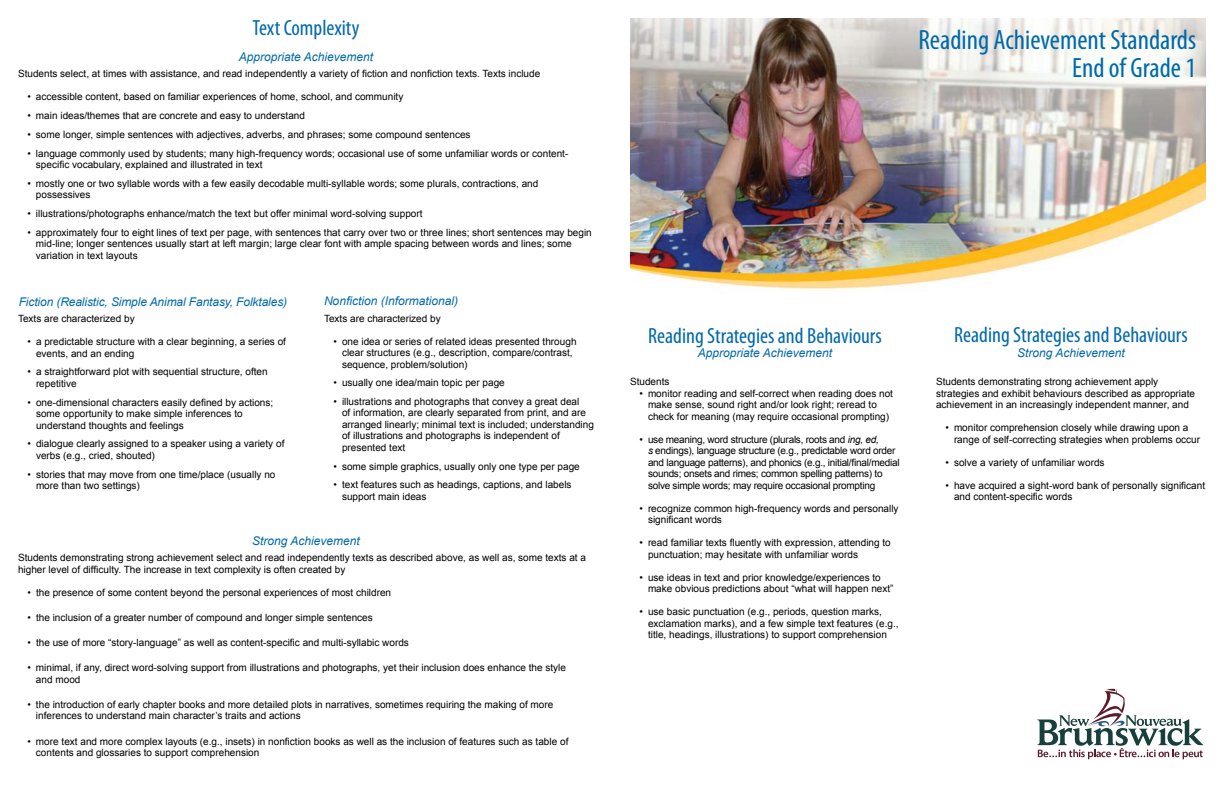
<style>
.page{position:relative;width:1224px;height:792px;background:#fff}
.page>*{position:absolute;margin:0;border:0;box-sizing:border-box;transform-origin:0 0}
.t1{font:condensed 28px/28px "Myriad Pro";color:#0069aa;text-align:right}
.t2{font:condensed 22px "Myriad Pro";color:#0069aa}
.t3{font:italic 12px "Arial";color:#0069aa}
.t4{font:10px/11.5px "Arial";color:#000}
.t5{font:10px/11.5px "Arial";letter-spacing:-.025em;color:#000}
.s1{font-style:italic}
</style>
<div class="page">
<img style="left:630px;top:18px;width:576px;height:272px">
<svg style="left:1037px;top:688px;width:166px;height:71px"></svg>
<h2 class="t2" style="left:253px;top:14px;width:108px">Text Complexity</h2>
<p class="t3" style="left:239px;top:50px;width:136px">Appropriate Achievement</p>
<p class="t4" style="left:18px;top:68px;width:524px">Students select, at times with assistance, and read independently a variety of fiction and nonfiction texts. Texts include</p>
<p class="t4" style="left:27px;top:91px;width:378px">• accessible content, based on familiar experiences of home, school, and community</p>
<p class="t4" style="left:27px;top:110px;width:279px">• main ideas/themes that are concrete and easy to understand</p>
<p class="t4" style="left:27px;top:129px;width:445px">• some longer, simple sentences with adjectives, adverbs, and phrases; some compound sentences</p>
<p class="t4" style="left:36px;top:147px;width:534px;text-indent:-9px">• language commonly used by students; many high-frequency words; occasional use of some unfamiliar words or content&shy;specific vocabulary, explained and illustrated in text</p>
<p class="t4" style="left:36px;top:177px;width:504px;text-indent:-9px">• mostly one or two syllable words with a few easily decodable multi-syllable words; some plurals, contractions, and possessives</p>
<p class="t4" style="left:27px;top:208px;width:397px">• illustrations/photographs enhance/match the text but offer minimal word-solving support</p>
<p class="t4" style="left:36px;top:226px;width:557px;text-indent:-9px">• approximately four to eight lines of text per page, with sentences that carry over two or three lines; short sentences may begin mid-line; longer sentences usually start at left margin; large clear font with ample spacing between words and lines; some variation in text layouts</p>
<p class="t3" style="left:19px;top:295px;width:270px">Fiction (Realistic, Simple Animal Fantasy, Folktales)</p>
<p class="t4" style="left:18px;top:313px;width:118px">Texts are characterized by</p>
<p class="t4" style="left:36px;top:336px;width:252px;text-indent:-9px">• a predictable structure with a clear beginning, a series of events, and an ending</p>
<p class="t4" style="left:36px;top:366px;width:233px;text-indent:-9px">• a straightforward plot with sequential structure, often repetitive</p>
<p class="t4" style="left:36px;top:396px;width:239px;text-indent:-9px">• one-dimensional characters easily defined by actions; some opportunity to make simple inferences to understand thoughts and feelings</p>
<p class="t4" style="left:36px;top:438px;width:250px;text-indent:-9px">• dialogue clearly assigned to a speaker using a variety of verbs (e.g., cried, shouted)</p>
<p class="t4" style="left:36px;top:468px;width:241px;text-indent:-9px">• stories that may move from one time/place (usually no more than two settings)</p>
<p class="t3" style="left:324px;top:294px;width:136px">Nonfiction (Informational)</p>
<p class="t4" style="left:324px;top:312px;width:118px">Texts are characterized by</p>
<p class="t4" style="left:342px;top:335px;width:236px;text-indent:-9px">• one idea or series of related ideas presented through clear structures (e.g., description, compare/contrast, sequence, problem/solution)</p>
<p class="t4" style="left:333px;top:377px;width:173px">• usually one idea/main topic per page</p>
<p class="t4" style="left:342px;top:396px;width:253px;text-indent:-9px">• illustrations and photographs that convey a great deal<br>of information, are clearly separated from print, and are arranged linearly; minimal text is included; understanding of illustrations and photographs is independent of presented text</p>
<p class="t4" style="left:333px;top:460px;width:248px">• some simple graphics, usually only one type per page</p>
<p class="t4" style="left:342px;top:479px;width:231px;text-indent:-9px">• text features such as headings, captions, and labels support main ideas</p>
<p class="t3" style="left:252px;top:534px;width:109px">Strong Achievement</p>
<p class="t4" style="left:18px;top:552px;width:570px">Students demonstrating strong achievement select and read independently texts as described above, as well as, some texts at a higher level of difficulty. The increase in text complexity is often created by</p>
<p class="t4" style="left:27px;top:586px;width:365px">• the presence of some content beyond the personal experiences of most children</p>
<p class="t4" style="left:27px;top:612px;width:347px">• the inclusion of a greater number of compound and longer simple sentences</p>
<p class="t4" style="left:27px;top:637px;width:383px">• the use of more “story-language” as well as content-specific and multi-syllabic words</p>
<p class="t4" style="left:36px;top:662px;width:532px;text-indent:-9px">• minimal, if any, direct word-solving support from illustrations and photographs, yet their inclusion does enhance the style and mood</p>
<p class="t4" style="left:36px;top:699px;width:519px;text-indent:-9px">• the introduction of early chapter books and more detailed plots in narratives, sometimes requiring the making of more inferences to understand main character’s traits and actions</p>
<p class="t4" style="left:36px;top:735px;width:534px;text-indent:-9px">• more text and more complex layouts (e.g., insets) in nonfiction books as well as the inclusion of features such as table of contents and glossaries to support comprehension</p>
<h1 class="t1" style="left:919px;top:25px;width:279px">Reading Achievement Standards<br>End of Grade 1</h1>
<h2 class="t2" style="left:648px;top:322px;width:235px">Reading Strategies and Behaviours</h2>
<p class="t3" style="left:698px;top:346px;width:136px">Appropriate Achievement</p>
<p class="t4" style="left:630px;top:376px;width:41px">Students</p>
<p class="t4" style="left:648px;top:387px;width:247px;text-indent:-9px">• monitor reading and self-correct when reading does not make sense, sound right and/or look right; reread to check for meaning (may require occasional prompting)</p>
<p class="t5" style="left:648px;top:433px;width:253px;text-indent:-9px">• use meaning, word structure (plurals, roots and <span class="s1">ing, ed,<br>s</span> endings), language structure (e.g., predictable word order and language patterns), and phonics (e.g., initial/final/medial sounds; onsets and rimes; common spelling patterns) to solve simple words; may require occasional prompting</p>
<p class="t4" style="left:648px;top:502px;width:252px;text-indent:-9px">• recognize common high-frequency words and personally significant words</p>
<p class="t4" style="left:648px;top:537px;width:244px;text-indent:-9px">• read familiar texts fluently with expression, attending to punctuation; may hesitate with unfamiliar words</p>
<p class="t4" style="left:648px;top:571px;width:247px;text-indent:-9px">• use ideas in text and prior knowledge/experiences to make obvious predictions about “what will happen next”</p>
<p class="t4" style="left:648px;top:606px;width:252px;text-indent:-9px">• use basic punctuation (e.g., periods, question marks, exclamation marks), and a few simple text features (e.g., title, headings, illustrations) to support comprehension</p>
<h2 class="t2" style="left:954px;top:322px;width:235px">Reading Strategies and Behaviours</h2>
<p class="t3" style="left:1017px;top:346px;width:109px">Strong Achievement</p>
<p class="t4" style="left:936px;top:376px;width:261px">Students demonstrating strong achievement apply strategies and exhibit behaviours described as appropriate achievement in an increasingly independent manner, and</p>
<p class="t4" style="left:954px;top:422px;width:248px;text-indent:-9px">• monitor comprehension closely while drawing upon a range of self-correcting strategies when problems occur</p>
<p class="t4" style="left:945px;top:457px;width:161px">• solve a variety of unfamiliar words</p>
<p class="t4" style="left:954px;top:480px;width:253px;text-indent:-9px">• have acquired a sight-word bank of personally significant and content-specific words</p>
</div>
